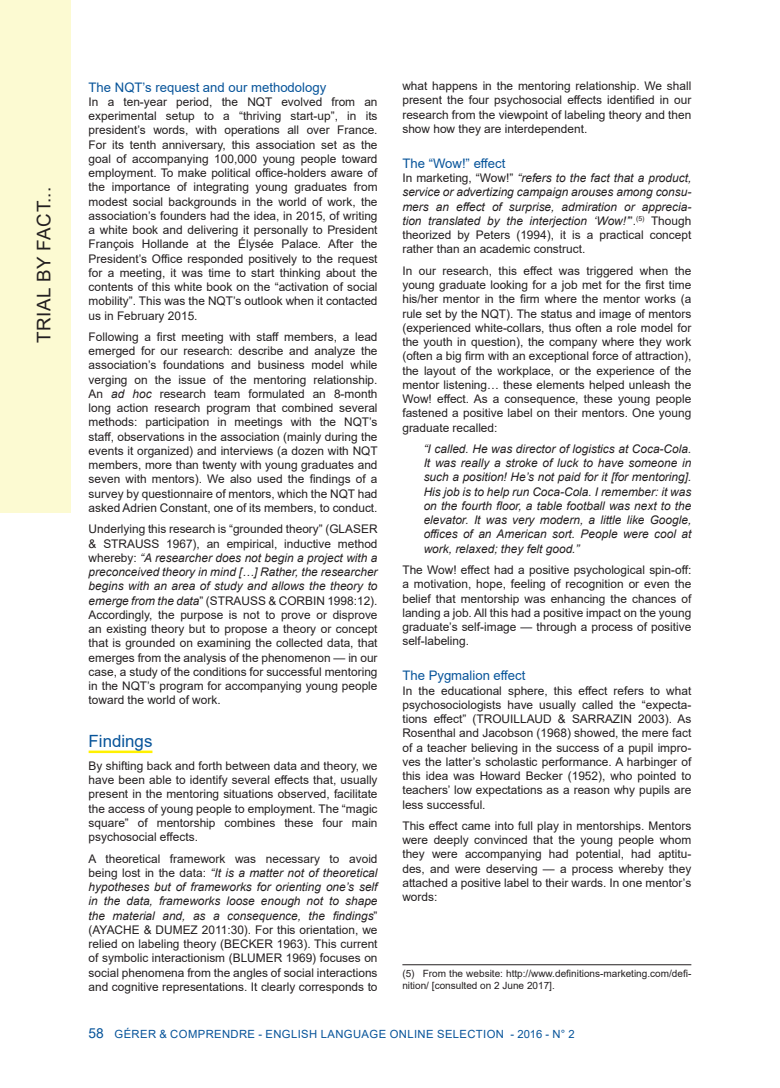
<style>
.page{position:relative;width:780px;height:1088px;background:#fff}
.page>*{position:absolute;margin:0;border:0;box-sizing:border-box;transform-origin:0 0}
.t1{font:18.75px "Arial";letter-spacing:.035em;color:#231f20}
.Titre_1{font:16.88px "Arial";color:#07549a}
.Titre_2{font:13.12px "Arial";color:#07549a}
.texte_courant{font:11.88px/14.2px "Arial";color:#231f20;text-align:justify}
.retrait{font:italic 11.88px/14.2px "Arial";color:#231f20;text-align:justify}
.texte_courant-2{font:italic 11.88px/14.2px "Arial";color:#231f20;text-align:justify}
.t2{font:11.25px "Arial";letter-spacing:.035em;color:#07549a}
.notes-bas-de-page{font:10px/12px "Arial";color:#231f20}
.s1{font-style:italic}
.s2{font-style:normal}
.s3{font-size:13.75px}
</style>
<div class="page">
<div style="left:0;top:0;width:71px;height:513px;background:#fcfad2"></div>
<hr style="left:89px;top:750px;width:63px;height:3px;background:#fff101">
<hr style="left:402px;top:964px;width:289px;height:1px;background:#231f20">
<h1 class="t1" style="left:31px;top:343px;width:157px;rotate:-90deg">TRIAL BY FACT...</h1>
<p class="Titre_2" style="left:89px;top:78px;width:239px">The NQT’s request and our methodology</p>
<p class="texte_courant" style="left:89px;top:94px;width:290px">In a ten-year period, the NQT evolved from an experimental setup to a “thriving start-up”, in its president’s words, with operations all over France.<br>For its tenth anniversary, this association set as the goal of accompanying 100,000 young people toward employment. To make political office-holders aware of the importance of integrating young graduates from modest social backgrounds in the world of work, the association’s founders had the idea, in 2015, of writing a white book and delivering it personally to President François Hollande at the Élysée Palace. After the President’s Office responded positively to the request for a meeting, it was time to start thinking about the contents of this white book on the “activation of social mobility”. This was the NQT’s outlook when it contacted us in February 2015.</p>
<p class="texte_courant" style="left:89px;top:329px;width:290px">Following a first meeting with staff members, a lead emerged for our research: describe and analyze the association’s foundations and business model while verging on the issue of the mentoring relationship.<br>An <span class="s1">ad hoc</span> research team formulated an 8-month long action research program that combined several methods: participation in meetings with the NQT’s staff, observations in the association (mainly during the events it organized) and interviews (a dozen with NQT members, more than twenty with young graduates and seven with mentors). We also used the findings of a survey by questionnaire of mentors, which the NQT had asked Adrien Constant, one of its members, to conduct.</p>
<p class="texte_courant" style="left:89px;top:522px;width:290px">Underlying this research is “grounded theory” (GLASER &amp; STRAUSS 1967), an empirical, inductive method whereby: <span class="s1">“A researcher does not begin a project with a preconceived theory in mind […] Rather, the researcher begins with an area of study and allows the theory to emerge from the data</span>” (STRAUSS &amp; CORBIN 1998:12).<br>Accordingly, the purpose is not to prove or disprove an existing theory but to propose a theory or concept that is grounded on examining the collected data, that emerges from the analysis of the phenomenon — in our case, a study of the conditions for successful mentoring in the NQT’s program for accompanying young people toward the world of work.</p>
<p class="Titre_1" style="left:89px;top:729px;width:65px">Findings</p>
<p class="texte_courant" style="left:89px;top:758px;width:290px">By shifting back and forth between data and theory, we have been able to identify several effects that, usually present in the mentoring situations observed, facilitate the access of young people to employment. The “magic square” of mentorship combines these four main psychosocial effects.</p>
<p class="texte_courant" style="left:89px;top:851px;width:290px">A theoretical framework was necessary to avoid being lost in the data: <span class="s1">“It is a matter not of theoretical hypotheses but of frameworks for orienting one’s self in the data, frameworks loose enough not to shape the material and, as a consequence, the findings</span>” (AYACHE &amp; DUMEZ 2011:30). For this orientation, we relied on labeling theory (BECKER 1963). This current of symbolic interactionism (BLUMER 1969) focuses on social phenomena from the angles of social interactions and cognitive representations. It clearly corresponds to</p>
<p class="texte_courant" style="left:402px;top:79px;width:290px">what happens in the mentoring relationship. We shall present the four psychosocial effects identified in our research from the viewpoint of labeling theory and then show how they are interdependent.</p>
<p class="Titre_2" style="left:402px;top:154px;width:105px">The “Wow!” effect</p>
<p class="texte_courant-2" style="left:402px;top:171px;width:290px"><span class="s2">In marketing, “Wow!”</span> “refers to the fact that a product, service or advertizing campaign arouses among consu&shy;mers an effect of surprise, admiration or apprecia&shy;tion translated by the interjection ‘Wow!’<span class="s2">”.</span><sup>(5)</sup> <span class="s2">Though theorized by Peters (1994), it is a practical concept rather than an academic construct.</span></p>
<p class="texte_courant" style="left:402px;top:263px;width:290px">In our research, this effect was triggered when the young graduate looking for a job met for the first time his/her mentor in the firm where the mentor works (a rule set by the NQT). The status and image of mentors (experienced white-collars, thus often a role model for the youth in question), the company where they work (often a big firm with an exceptional force of attraction), the layout of the workplace, or the experience of the mentor listening… these elements helped unleash the Wow! effect. As a consequence, these young people fastened a positive label on their mentors. One young graduate recalled:</p>
<p class="retrait" style="left:423px;top:442px;width:269px">“I called. He was director of logistics at Coca-Cola.<br>It was really a stroke of luck to have someone in such a position! He’s not paid for it [for mentoring].<br>His job is to help run Coca-Cola. I remember: it was on the fourth floor, a table football was next to the elevator. It was very modern, a little like Google, offices of an American sort. People were cool at work, relaxed; they felt good.”</p>
<p class="texte_courant" style="left:402px;top:563px;width:290px">The Wow! effect had a positive psychological spin-off: a motivation, hope, feeling of recognition or even the belief that mentorship was enhancing the chances of landing a job. All this had a positive impact on the young graduate’s self-image — through a process of positive self-labeling.</p>
<p class="Titre_2" style="left:402px;top:667px;width:124px">The Pygmalion effect</p>
<p class="texte_courant" style="left:402px;top:683px;width:290px">In the educational sphere, this effect refers to what psychosociologists have usually called the “expecta&shy;tions effect” (TROUILLAUD &amp; SARRAZIN 2003). As Rosenthal and Jacobson (1968) showed, the mere fact of a teacher believing in the success of a pupil impro&shy;ves the latter’s scholastic performance. A harbinger of this idea was Howard Becker (1952), who pointed to teachers’ low expectations as a reason why pupils are less successful.</p>
<p class="texte_courant" style="left:402px;top:818px;width:290px">This effect came into full play in mentorships. Mentors were deeply convinced that the young people whom they were accompanying had potential, had aptitu&shy;des, and were deserving — a process whereby they attached a positive label to their wards. In one mentor’s words:</p>
<p class="notes-bas-de-page" style="left:402px;top:967px;width:290px">(5) From the website: http://www.definitions-marketing.com/defi&shy;nition/ [consulted on 2 June 2017].</p>
<p class="t2" style="left:89px;top:1026px;width:487px"><span class="s3">58</span> GÉRER &amp; COMPRENDRE - ENGLISH LANGUAGE ONLINE SELECTION - 2016 - N° 2</p>
</div>
